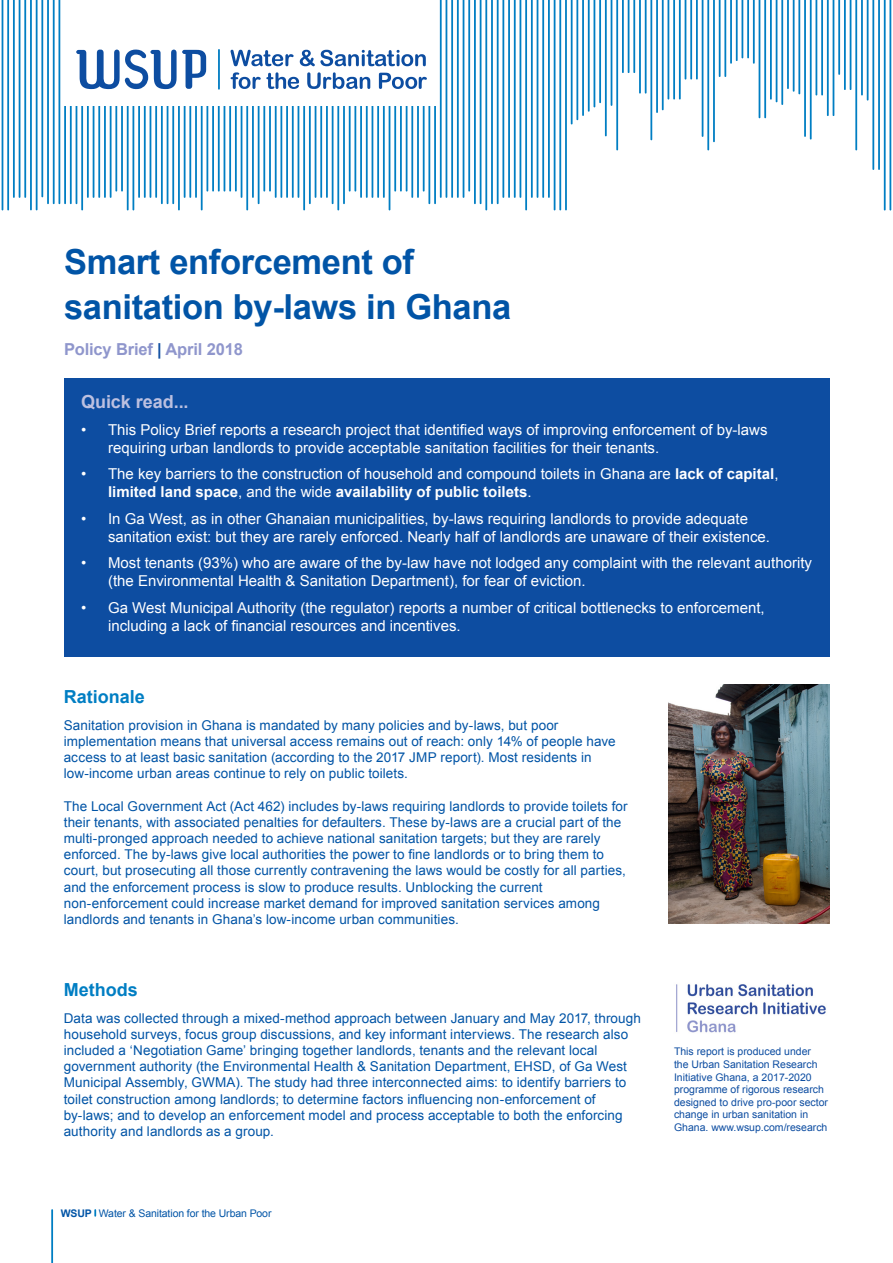
<style>
.page{position:relative;width:893px;height:1263px;background:#fff}
.page>*{position:absolute;margin:0;border:0;box-sizing:border-box;transform-origin:0 0}
.t1{font:700 34.5px "Arial";letter-spacing:-.01em;color:#0154a6}
.t2{font:700 18px "Arial";color:#007ec3}
.CC_-_sub_titles_dark{font:700 18px "Arial";color:#bcc0e0}
.t3{font:700 16.5px "Arial";letter-spacing:-.01em;color:#8f96cc}
.t4{font:15px/18px "Arial";color:#fff}
.CC_-_main_body{font:13.5px/16.2px "Arial";letter-spacing:.005em;color:#0154a6}
.t5{font:10.5px/12.6px "Arial";color:#0d4da1}
.t6{font:10.5px "Arial";letter-spacing:-.01em;color:#0154a6}
.s1{color:#0d4da1}
.s2{font-weight:700}
</style>
<div class="page">
<svg style="left:1px;top:0;width:891px;height:210px"></svg>
<hr style="left:51px;top:1210px;width:2px;height:53px;background:#007ec3">
<svg style="left:94px;top:1210px;width:2px;height:6px"></svg>
<div style="left:64px;top:0;width:374px;height:105px;background:#fff"></div>
<svg style="left:76px;top:50px;width:130px;height:40px"></svg>
<hr style="left:218px;top:50px;width:2px;height:39px;background:#007cc2">
<svg style="left:231px;top:49px;width:196px;height:40px"></svg>
<div style="left:64px;top:378px;width:765px;height:279px;background:#0d4da1"></div>
<img style="left:676px;top:984px;width:150px;height:49px">
<img style="left:669px;top:684px;width:160px;height:240px">
<p class="t1" style="left:64px;top:239px;width:352px">Smart enforcement of</p>
<p class="t1" style="left:64px;top:284px;width:449px">sanitation by-laws in Ghana</p>
<p class="t3" style="left:64px;top:338px;width:180px">Policy Brief <span class="s1">|</span> April 2018</p>
<p class="CC_-_sub_titles_dark" style="left:81px;top:390px;width:109px">Quick read...</p>
<p class="t4" style="left:108px;top:421px;width:661px;text-indent:-27px">• This Policy Brief reports a research project that identified ways of improving enforcement of by-laws requiring urban landlords to provide acceptable sanitation facilities for their tenants.</p>
<p class="t4" style="left:108px;top:465px;width:672px;text-indent:-27px">• The key barriers to the construction of household and compound toilets in Ghana are <span class="s2">lack of capital</span>, <span class="s2">limited land space</span>, and the wide <span class="s2">availability of public toilets</span>.</p>
<p class="t4" style="left:108px;top:510px;width:663px;text-indent:-27px">• In Ga West, as in other Ghanaian municipalities, by-laws requiring landlords to provide adequate sanitation exist: but they are rarely enforced. Nearly half of landlords are unaware of their existence.</p>
<p class="t4" style="left:108px;top:554px;width:706px;text-indent:-27px">• Most tenants (93%) who are aware of the by-law have not lodged any complaint with the relevant authority (the Environmental Health &amp; Sanitation Department), for fear of eviction.</p>
<p class="t4" style="left:108px;top:599px;width:658px;text-indent:-27px">• Ga West Municipal Authority (the regulator) reports a number of critical bottlenecks to enforcement, including a lack of financial resources and incentives.</p>
<p class="t2" style="left:64px;top:685px;width:83px">Rationale</p>
<p class="CC_-_main_body" style="left:64px;top:717px;width:553px">Sanitation provision in Ghana is mandated by many policies and by-laws, but poor implementation means that universal access remains out of reach: only 14% of people have access to at least basic sanitation (according to the 2017 JMP report). Most residents in low-income urban areas continue to rely on public toilets.</p>
<p class="CC_-_main_body" style="left:64px;top:798px;width:565px">The Local Government Act (Act 462) includes by-laws requiring landlords to provide toilets for their tenants, with associated penalties for defaulters. These by-laws are a crucial part of the multi-pronged approach needed to achieve national sanitation targets; but they are rarely enforced. The by-laws give local authorities the power to fine landlords or to bring them to court, but prosecuting all those currently contravening the laws would be costly for all parties, and the enforcement process is slow to produce results. Unblocking the current non-enforcement could increase market demand for improved sanitation services among landlords and tenants in Ghana’s low-income urban communities.</p>
<p class="t2" style="left:64px;top:978px;width:75px">Methods</p>
<p class="CC_-_main_body" style="left:64px;top:1010px;width:579px">Data was collected through a mixed-method approach between January and May 2017, through household surveys, focus group discussions, and key informant interviews. The research also included a ‘Negotiation Game’ bringing together landlords, tenants and the relevant local government authority (the Environmental Health &amp; Sanitation Department, EHSD, of Ga West Municipal Assembly, GWMA). The study had three interconnected aims: to identify barriers to toilet construction among landlords; to determine factors influencing non-enforcement of by-laws; and to develop an enforcement model and process acceptable to both the enforcing authority and landlords as a group.</p>
<p class="t6" style="left:61px;top:1206px;width:212px"><span class="s2">WSUP</span> Water &amp; Sanitation for the Urban Poor</p>
<p class="t5" style="left:674px;top:1045px;width:156px">This report is produced under the Urban Sanitation Research<br>Initiative Ghana, a 2017-2020 programme of rigorous research designed to drive pro-poor sector change in urban sanitation in<br>Ghana. www.wsup.com/research</p>
</div>
